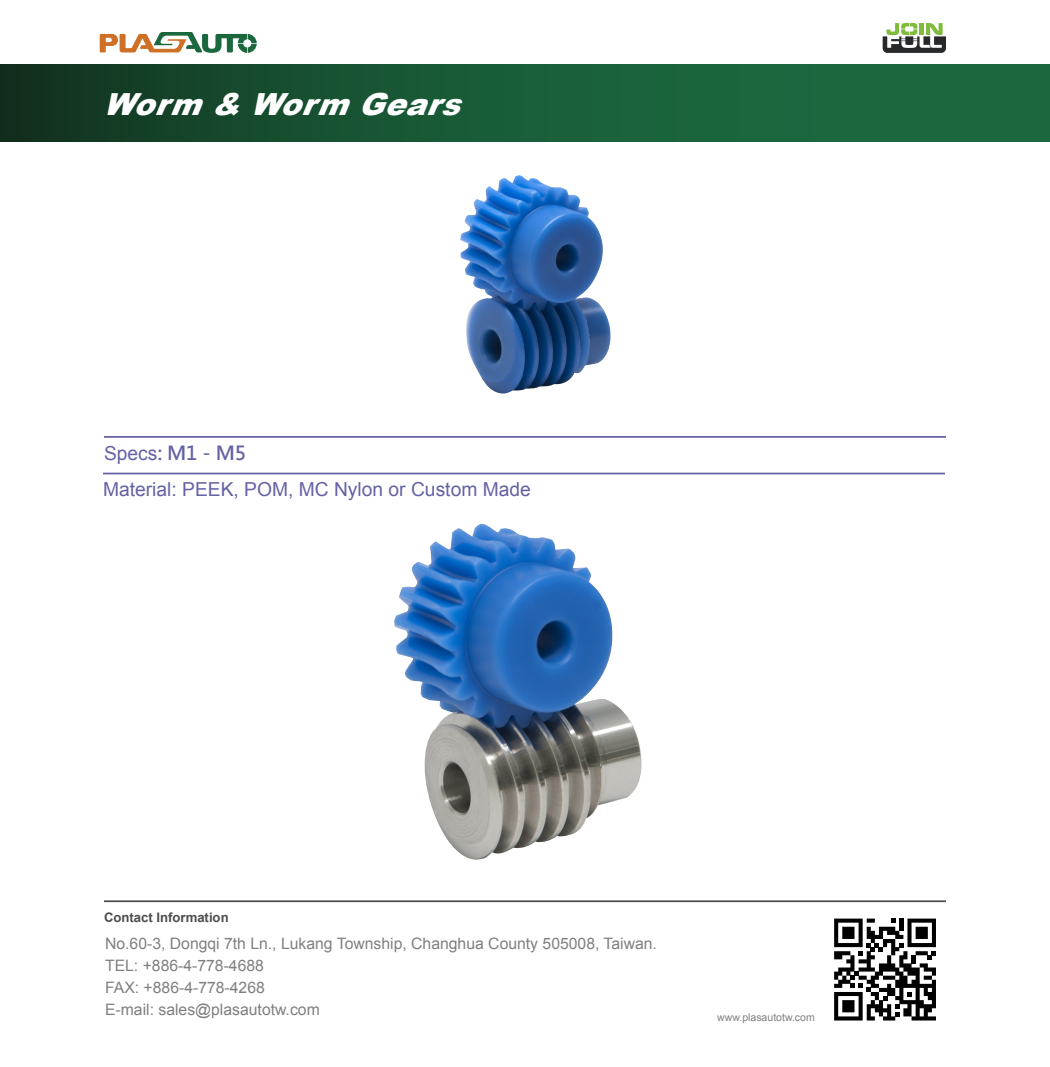
<style>
.page{position:relative;width:1050px;height:1067px;background:#fff}
.page>*{position:absolute;margin:0;border:0;box-sizing:border-box;transform-origin:0 0}
.t1{font:italic 900 30.36px "Arial";color:#fff}
.t2{font:19.25px "Arial";color:#6462a4}
.t3{font:700 19.25px "Microsoft Jheng Hei";color:#6462a4}
.t4{font:15.75px/21.9px "Arial";color:#808080}
.t5{font:700 13.12px "Arial";color:#4d4d4d}
.t6{font:10.5px "Arial";color:#808080}
.s1{font-family:"Arial";font-weight:400}
</style>
<div class="page">
<img style="left:394px;top:524px;width:248px;height:336px">
<div style="left:0;top:64px;width:1050px;height:77px;background:linear-gradient(to right,#143b25,#1d7345)"></div>
<svg style="left:100px;top:32px;width:157px;height:21px"></svg>
<svg style="left:883px;top:23px;width:63px;height:30px"></svg>
<hr style="left:103px;top:472px;width:842px;height:2px;background:#6462a4">
<hr style="left:104px;top:436px;width:842px;height:1px;background:#6462a4">
<img style="left:460px;top:175px;width:151px;height:218px">
<hr style="left:104px;top:900px;width:842px;height:1px;background:#4d4d4d">
<svg style="left:834px;top:918px;width:102px;height:102px"></svg>
<h1 class="t1" style="left:103px;top:83px;width:375px">Worm&amp;WormGears</h1>
<p class="t3" style="left:104px;top:440px;width:144px"><span class="s1">Specs</span>: M1 - M5</p>
<p class="t2" style="left:103px;top:477px;width:429px">Material: PEEK, POM, MC Nylon or Custom Made</p>
<p class="t5" style="left:104px;top:908px;width:126px">Contact Information</p>
<p class="t4" style="left:105px;top:932px;width:553px">No.60-3, Dongqi 7th Ln., Lukang Township, Changhua County 505008, Taiwan.<br>TEL: +886-4-778-4688<br>FAX: +886-4-778-4268<br>E-mail: sales@plasautotw.com</p>
<p class="t6" style="left:717px;top:1009px;width:99px">www.plasautotw.com</p>
</div>
